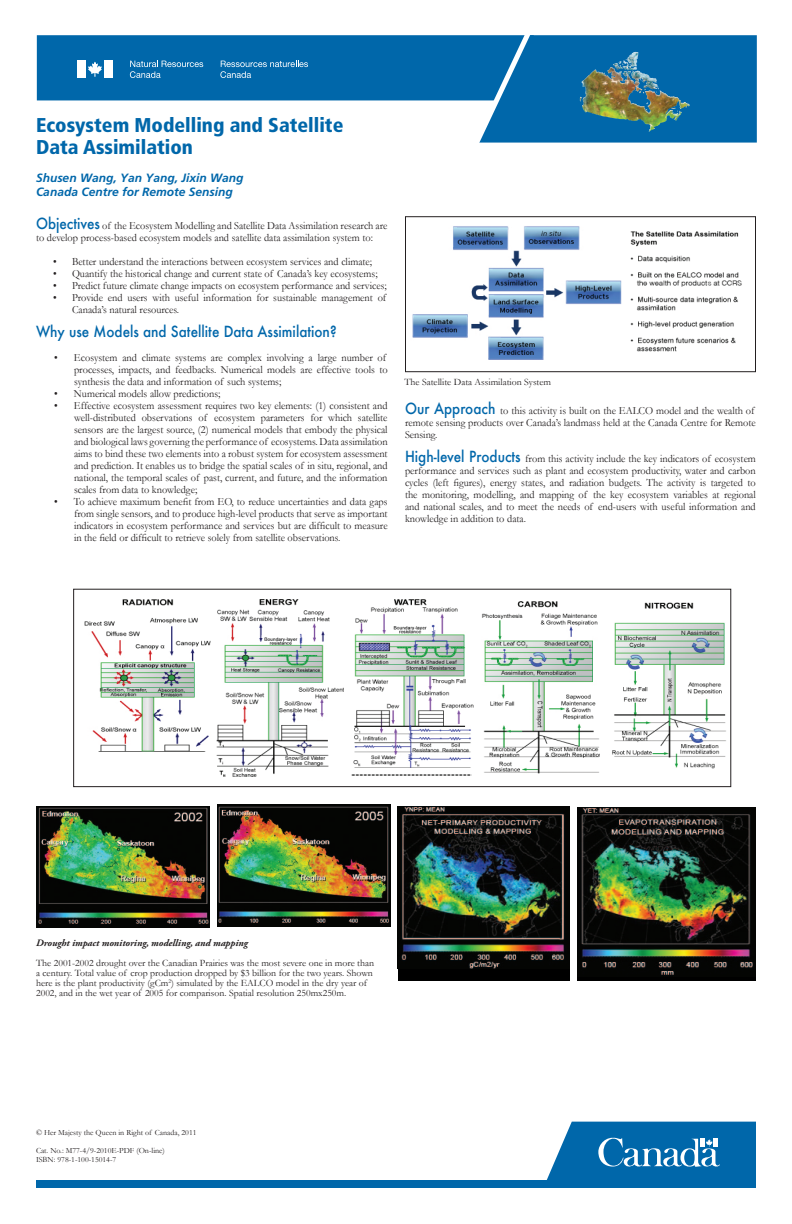
<style>
.page{position:relative;width:792px;height:1224px;background:#fff}
.page>*{position:absolute;margin:0;border:0;box-sizing:border-box;transform-origin:0 0}
.t1{font:900 condensed 20px/22px "Frutiger";color:#0067aa}
.t2{font:500 15px "Futura";color:#0067aa;scale:.9 1}
.t3{font:italic 700 12px "Frutiger";color:#0067aa}
.t4{font:11px/12px "Garamond";color:#231f20;text-align:justify;scale:.94 1}
.t5{font:9.8px/10px "Garamond";color:#231f20}
.t6{font:italic 700 9.8px "Adobe Garamond Pro";color:#231f20}
.t7{font:8px "Garamond";color:#231f20}
.s1{font-family:"Futura";font-weight:500;font-size:15px;color:#0067aa}
</style>
<div class="page">
<svg style="left:37px;top:35px;width:720px;height:108px"></svg>
<img style="left:618px;top:52px;width:20px;height:18px">
<svg style="left:543px;top:1122px;width:213px;height:59px;background:#287eb7"></svg>
<div style="left:36px;top:1181px;width:720px;height:7px;background:#0067aa"></div>
<img style="left:412px;top:226px;width:330px;height:134px">
<div style="left:405px;top:216px;width:351px;height:156px;border:1px solid #231f20"></div>
<div style="left:73px;top:589px;width:658px;height:198px;border:1px solid #231f20"></div>
<img style="left:84px;top:599px;width:127px;height:153px">
<img style="left:216px;top:599px;width:127px;height:178px">
<img style="left:351px;top:599px;width:123px;height:177px">
<img style="left:482px;top:601px;width:118px;height:173px">
<img style="left:612px;top:602px;width:114px;height:167px">
<div style="left:577px;top:807px;width:179px;height:173px;background:#000"></div>
<img style="left:581px;top:807px;width:172px;height:169px">
<img style="left:217px;top:805px;width:174px;height:121px">
<div style="left:398px;top:806px;width:172px;height:174px;background:#000"></div>
<img style="left:401px;top:806px;width:164px;height:162px">
<img style="left:37px;top:806px;width:173px;height:121px">
<p class="t1" style="left:36px;top:114px;width:309px">Ecosystem Modelling and Satellite<br>Data Assimilation</p>
<p class="t3" style="left:36px;top:171px;width:209px">Shusen Wang, Yan Yang, Jixin Wang</p>
<p class="t3" style="left:36px;top:185px;width:198px">Canada Centre for Remote Sensing</p>
<p class="t4" style="left:36px;top:219px;width:376px"><span class="s1">Objectives</span> of the Ecosystem Modelling and Satellite Data Assimilation research are to develop process-based ecosystem models and satellite data assimilation system to:</p>
<p class="t4" style="left:53px;top:255px;width:341px">• Better understand the interactions between ecosystem services and climate;</p>
<p class="t4" style="left:53px;top:267px;width:347px">• Quantify the historical change and current state of Canada’s key ecosystems;</p>
<p class="t4" style="left:53px;top:279px;width:357px">• Predict future climate change impacts on ecosystem performance and services;</p>
<p class="t4" style="left:72px;top:291px;width:336px;text-indent:-19px">• Provide end users with useful information for sustainable management of<br>Canada’s natural resources.</p>
<p class="t2" style="left:36px;top:321px;width:336px">Why use Models and Satellite Data Assimilation?</p>
<p class="t4" style="left:74px;top:351px;width:335px;text-align:left;text-indent:-20px">• Ecosystem and climate systems are complex involving a large number of processes, impacts, and feedbacks. Numerical models are effective tools to synthesis the data and information of such systems;</p>
<p class="t4" style="left:54px;top:387px;width:179px">• Numerical models allow predictions;</p>
<p class="t4" style="left:74px;top:399px;width:335px;text-indent:-20px">• Effective ecosystem assessment requires two key elements: (1) consistent and well-distributed observations of ecosystem parameters for which satellite sensors are the largest source, (2) numerical models that embody the physical and biological laws governing the performance of ecosystems. Data assimilation aims to bind these two elements into a robust system for ecosystem assessment and prediction. It enables us to bridge the spatial scales of in situ, regional, and national, the temporal scales of past, current, and future, and the information scales from data to knowledge;</p>
<p class="t4" style="left:74px;top:495px;width:335px;text-indent:-20px">• To achieve maximum benefit from EO, to reduce uncertainties and data gaps from single sensors, and to produce high-level products that serve as important indicators in ecosystem performance and services but are difficult to measure in the field or difficult to retrieve solely from satellite observations.</p>
<p class="t5" style="left:404px;top:377px;width:148px">The Satellite Data Assimilation System</p>
<p class="t4" style="left:405px;top:404px;width:375px"><span class="s1">Our Approach</span> to this activity is built on the EALCO model and the wealth of remote sensing products over Canada’s landmass held at the Canada Centre for Remote Sensing.</p>
<p class="t4" style="left:405px;top:452px;width:375px"><span class="s1">High-level Products</span> from this activity include the key indicators of ecosystem performance and services such as plant and ecosystem productivity, water and carbon cycles (left figures), energy states, and radiation budgets. The activity is targeted to the monitoring, modelling, and mapping of the key ecosystem variables at regional and national scales, and to meet the needs of end-users with useful information and knowledge in addition to data.</p>
<p class="t6" style="left:36px;top:938px;width:213px">Drought impact monitoring, modelling, and mapping</p>
<p class="t5" style="left:36px;top:958px;width:340px">The 2001-2002 drought over the Canadian Prairies was the most severe one in more than a century. Total value of crop production dropped by $3 billion for the two years. Shown here is the plant productivity (gCm<sup>2</sup>) simulated by the EALCO model in the dry year of 2002, and in the wet year of 2005 for comparison. Spatial resolution 250mx250m.</p>
<p class="t7" style="left:36px;top:1127px;width:162px">© Her Majesty the Queen in Right of Canada, 2011</p>
<p class="t7" style="left:36px;top:1145px;width:130px">Cat. No.: M77-4/9-2010E-PDF (On-line)</p>
<p class="t7" style="left:36px;top:1154px;width:82px">ISBN: 978-1-100-15014-7</p>
</div>
